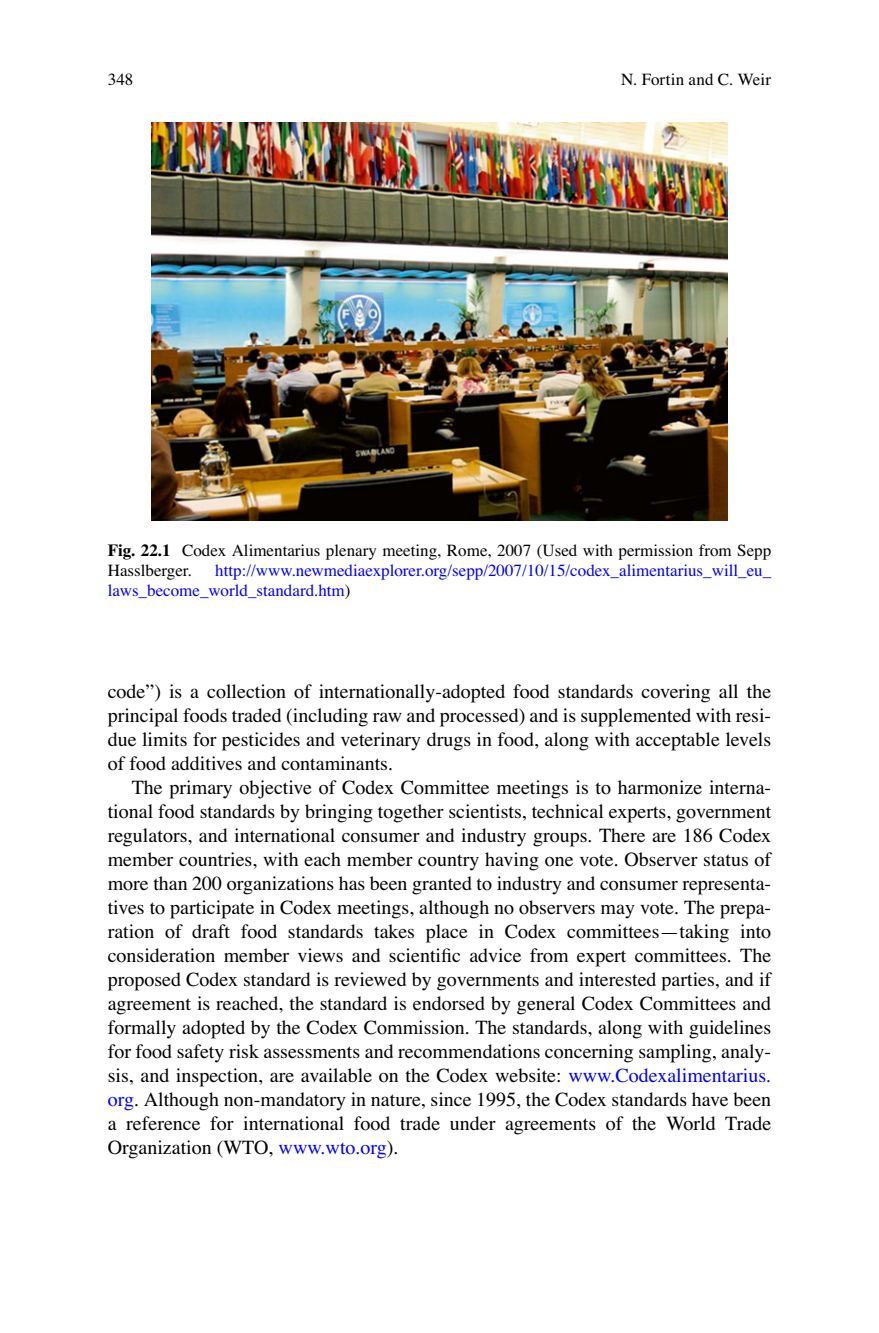
<style>
.page{position:relative;width:879px;height:1333px;background:#fff}
.page>*{position:absolute;margin:0;border:0;box-sizing:border-box;transform-origin:0 0}
.t1{font:20px/24px "Tgwhgn Times";color:#000;text-align:justify}
.t2{font:17px/20px "Tgwhgn Times";color:#000}
.t3{font:17px/20px "Tgwhgn Times";color:#0000fa}
.s1{font-family:"Rjmskr Times";font-weight:700}
.s2{color:#000}
.s3{color:#0000fa}
</style>
<div class="page">
<img style="left:151px;top:122px;width:576px;height:398px">
<p class="t2" style="left:108px;top:71px;width:27px">348</p>
<p class="t2" style="left:621px;top:71px;width:152px">N. Fortin and C. Weir</p>
<p class="t2" style="left:108px;top:542px;width:665px"><span class="s1">Fig. 22.1</span> Codex Alimentarius plenary meeting, Rome, 2007 (Used with permission from Sepp<br>Hasslberger.</p>
<p class="t3" style="left:108px;top:562px;width:665px;text-indent:108px">http://www.newmediaexplorer.org/sepp/2007/10/15/codex_alimentarius_will_eu_ laws_become_world_standard.htm<span class="s2">)</span></p>
<p class="t1" style="left:108px;top:681px;width:665px">code”) is a collection of internationally-adopted food standards covering all the principal foods traded (including raw and processed) and is supplemented with resi&shy;due limits for pesticides and veterinary drugs in food, along with acceptable levels of food additives and contaminants.</p>
<p class="t1" style="left:108px;top:777px;width:665px;text-indent:24px">The primary objective of Codex Committee meetings is to harmonize interna&shy;tional food standards by bringing together scientists, technical experts, government regulators, and international consumer and industry groups. There are 186 Codex member countries, with each member country having one vote. Observer status of more than 200 organizations has been granted to industry and consumer representa&shy;tives to participate in Codex meetings, although no observers may vote. The prepa&shy;ration of draft food standards takes place in Codex committees—taking into consideration member views and scientific advice from expert committees. The proposed Codex standard is reviewed by governments and interested parties, and if agreement is reached, the standard is endorsed by general Codex Committees and formally adopted by the Codex Commission. The standards, along with guidelines for food safety risk assessments and recommendations concerning sampling, analy&shy;sis, and inspection, are available on the Codex website: <span class="s3">www.Codexalimentarius. org</span>. Although non-mandatory in nature, since 1995, the Codex standards have been a reference for international food trade under agreements of the World Trade Organization (WTO, <span class="s3">www.wto.org</span>).</p>
</div>
